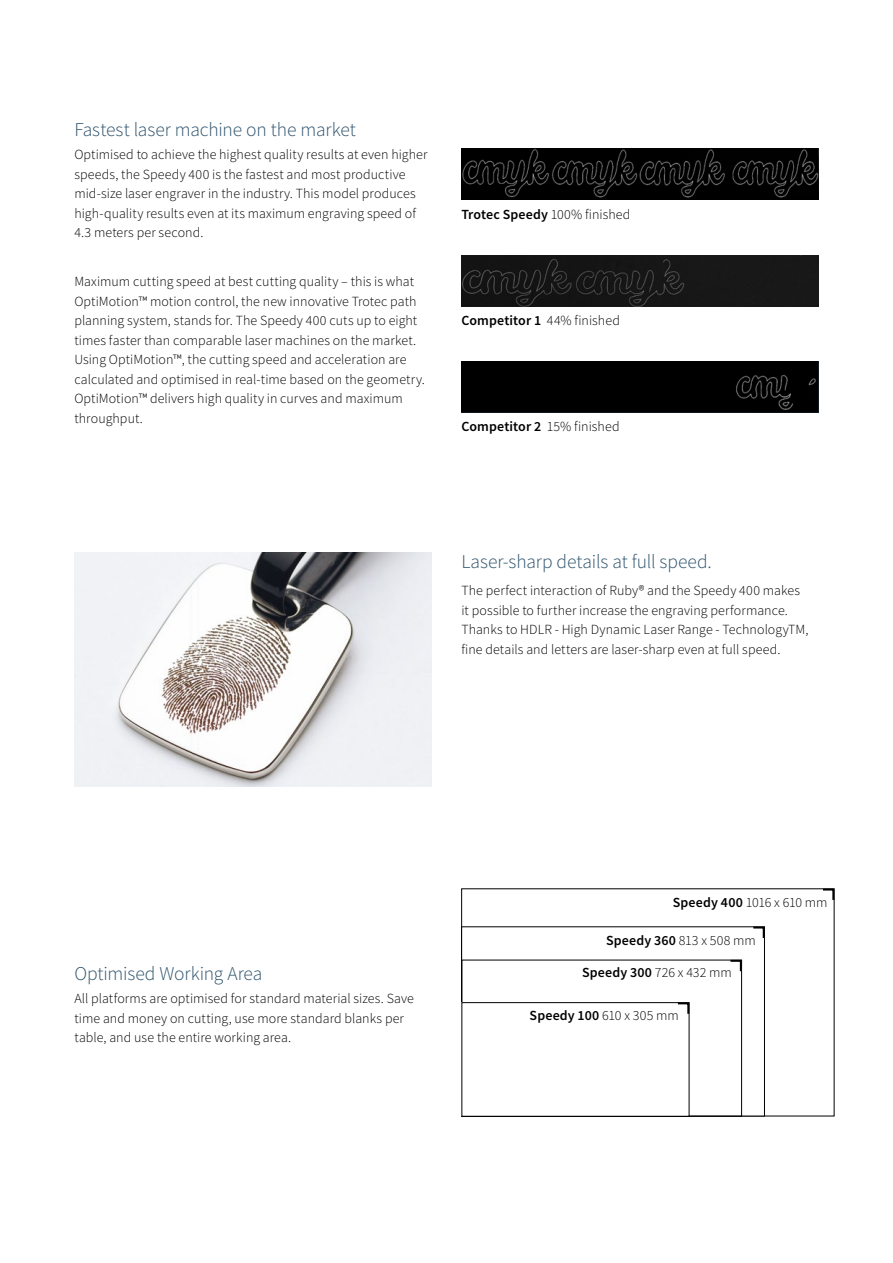
<style>
.page{position:relative;width:893px;height:1263px;background:#fff}
.page>*{position:absolute;margin:0;border:0;box-sizing:border-box;transform-origin:0 0}
.t1{font:300 19.5px "Source Sans Pro";letter-spacing:-.005em;color:#2e536c}
.t2{font:300 13.95px/19.5px "Source Sans Pro";letter-spacing:.005em;color:#000}
.t3{font:600 13.95px "Source Sans Pro";letter-spacing:.01em;color:#000}
.s1{font-weight:300}
.s2{font-weight:600}
</style>
<div class="page">
<div style="left:461px;top:926px;width:304px;height:190px;border:1px solid #000"></div>
<div style="left:462px;top:1002px;width:227px;height:114px;border:1px solid #000"></div>
<svg style="left:676px;top:1002px;width:14px;height:14px"></svg>
<div style="left:509px;top:1010px;width:170px;height:18px;background:#fff"></div>
<svg style="left:728px;top:959px;width:15px;height:14px"></svg>
<svg style="left:821px;top:888px;width:14px;height:14px"></svg>
<svg style="left:751px;top:926px;width:14px;height:14px"></svg>
<img style="left:461px;top:149px;width:358px;height:51px">
<img style="left:461px;top:255px;width:358px;height:51px">
<div style="left:461px;top:361px;width:358px;height:51px;background:#000"></div>
<img style="left:74px;top:553px;width:358px;height:234px">
<h1 class="t1" style="left:74px;top:118px;width:283px">Fastest laser machine on the market</h1>
<p class="t2" style="left:74px;top:145px;width:355px">Optimised to achieve the highest quality results at even higher speeds, the Speedy 400 is the fastest and most productive mid-size laser engraver in the industry. This model produces high-quality results even at its maximum engraving speed of 4.3 meters per second.</p>
<p class="t2" style="left:74px;top:272px;width:352px">Maximum cutting speed at best cutting quality – this is what OptiMotion™ motion control, the new innovative Trotec path planning system, stands for. The Speedy 400 cuts up to eight times faster than comparable laser machines on the market.<br>Using OptiMotion™, the cutting speed and acceleration are calculated and optimised in real-time based on the geometry.<br>OptiMotion™ delivers high quality in curves and maximum throughput.</p>
<p class="t3" style="left:461px;top:205px;width:171px">Trotec Speedy <span class="s1">100% finished</span></p>
<p class="t3" style="left:461px;top:311px;width:160px">Competitor 1 <span class="s1">44% finished</span></p>
<p class="t3" style="left:461px;top:418px;width:160px">Competitor 2 <span class="s1">15% finished</span></p>
<h1 class="t1" style="left:461px;top:550px;width:252px">Laser-sharp details at full speed.</h1>
<p class="t2" style="left:461px;top:581px;width:349px">The perfect interaction of Ruby® and the Speedy 400 makes it possible to further increase the engraving performance.<br>Thanks to HDLR - High Dynamic Laser Range - TechnologyTM, fine details and letters are laser-sharp even at full speed.</p>
<h1 class="t1" style="left:74px;top:962px;width:189px">Optimised Working Area</h1>
<p class="t2" style="left:74px;top:989px;width:341px">All platforms are optimised for standard material sizes. Save time and money on cutting, use more standard blanks per table, and use the entire working area.</p>
<p class="t2" style="left:673px;top:892px;width:156px"><span class="s2">Speedy 400</span> 1016 x 610 mm</p>
<p class="t3" style="left:606px;top:931px;width:151px">Speedy 360 <span class="s1">813 x 508 mm</span></p>
<p class="t3" style="left:582px;top:963px;width:151px">Speedy 300 <span class="s1">726 x 432 mm</span></p>
<p class="t3" style="left:530px;top:1007px;width:151px">Speedy 100 <span class="s1">610 x 305 mm</span></p>
</div>
